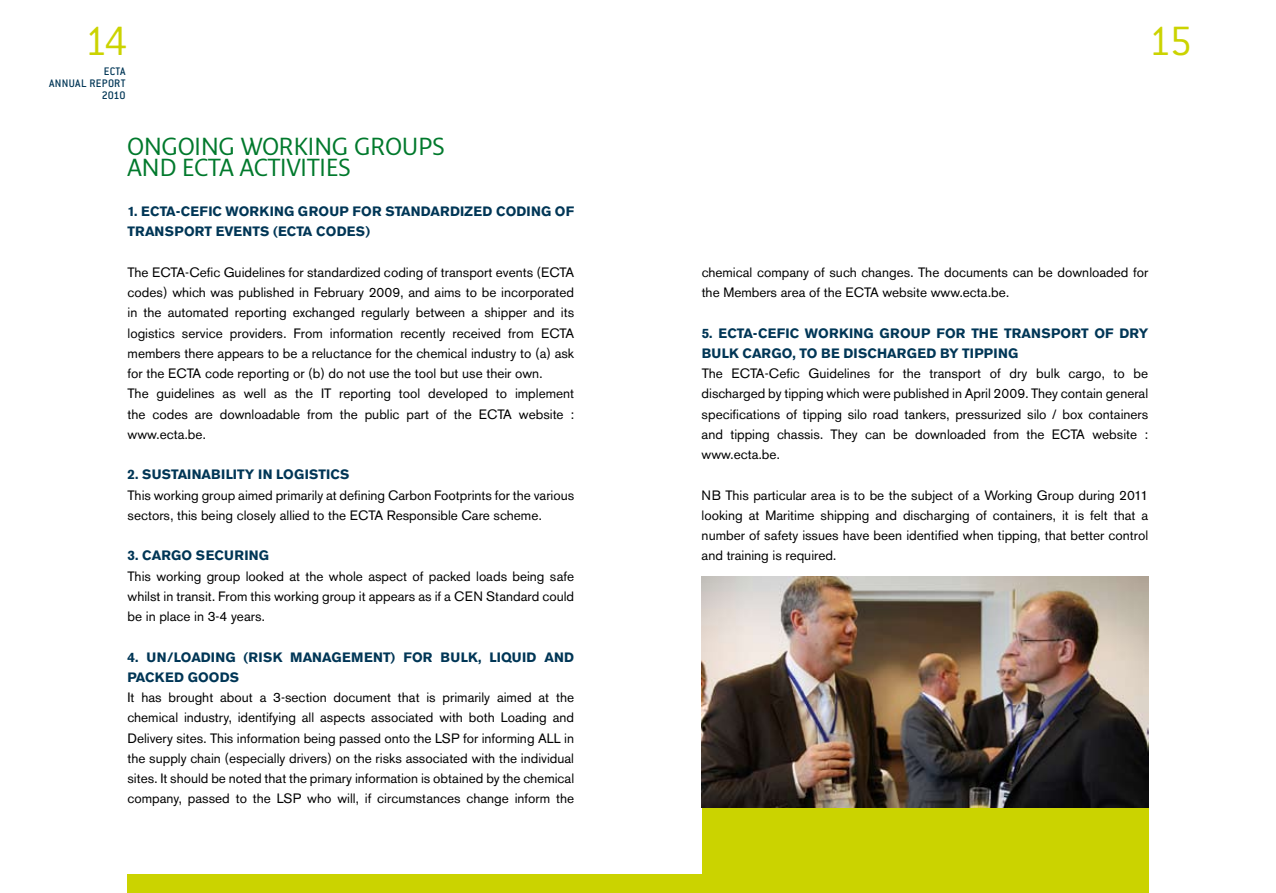
<style>
.page{position:relative;width:1276px;height:893px;background:#fff}
.page>*{position:absolute;margin:0;border:0;box-sizing:border-box;transform-origin:0 0}
.t1{font:300 45px "Conduit ITC";color:#cbd300}
.t2{font:24px/20.2px "Fresco Sans LF";color:#00792c}
.t3{font:13.5px/20.2px "Standard Grotesk BSK";color:#000;text-align:justify}
.t4{font:700 13.5px "Standard Grotesk BSK";letter-spacing:.015em;color:#003656}
.t5{font:500 12px/12px "Conduit ITC";letter-spacing:.02em;color:#003656;text-align:right}
</style>
<div class="page">
<div style="left:128px;top:875px;width:510px;height:18px;background:#cbd300"></div>
<div style="left:638px;top:875px;width:510px;height:18px;background:#cbd300"></div>
<div style="left:702px;top:670px;width:446px;height:223px;background:#cbd300"></div>
<img style="left:702px;top:576px;width:446px;height:232px">
<h1 class="t1" style="left:84px;top:16px;width:45px">14</h1>
<h1 class="t1" style="left:1148px;top:16px;width:45px">15</h1>
<p class="t5" style="left:49px;top:66px;width:78px">ECTA<br>ANNUAL REPORT<br>2010</p>
<h2 class="t2" style="left:128px;top:136px;width:319px">ONGOING WORKING GROUPS<br>AND ECTA</h2>
<h2 class="t2" style="left:240px;top:156px;width:112px">ACTIVITIES</h2>
<p class="t4" style="left:128px;top:203px;width:24px">1. ECTA</p>
<p class="t4" style="left:176px;top:203px;width:15px">-CEFIC</p>
<p class="t4" style="left:225px;top:203px;width:53px">WORKING</p>
<p class="t4" style="left:298px;top:203px;width:98px">GROUP FOR STANDA</p>
<p class="t4" style="left:440px;top:203px;width:20px">RDIZED</p>
<p class="t4" style="left:496px;top:203px;width:30px">CODING</p>
<p class="t4" style="left:555px;top:203px;width:20px">OF</p>
<p class="t4" style="left:128px;top:224px;width:29px">TRANSP</p>
<p class="t4" style="left:184px;top:224px;width:42px">ORT EVENTS</p>
<p class="t4" style="left:273px;top:224px;width:15px">(ECTA</p>
<p class="t4" style="left:316px;top:224px;width:31px">CODES</p>
<p class="t4" style="left:365px;top:224px;width:6px">)</p>
<p class="t3" style="left:128px;top:262px;width:448px;text-align:left">The ECTA-Cefic Guidelines for standardized coding of transport events (ECTA codes) which was published in February 2009, and aims to be incorporated in the automated reporting exchanged regularly between a shipper and its logistics service providers. From information recently received from ECTA members there appears to be a reluctance for the chemical industry to (a) ask for the ECTA code reporting or (b) do not use the tool but use their own.<br>The guidelines as well as the IT reporting tool developed to implement the codes are downloadable from the public part of the ECTA website : www.ecta.be.</p>
<p class="t4" style="left:128px;top:467px;width:43px">2. SUSTAINABILIT</p>
<p class="t4" style="left:245px;top:467px;width:58px">Y IN LOGISTICS</p>
<p class="t3" style="left:128px;top:485px;width:448px">This working group aimed primarily at defining Carbon Footprints for the various sectors, this being closely allied to the ECTA Responsible Care scheme.</p>
<p class="t4" style="left:128px;top:548px;width:79px">3. CARGO SEC</p>
<p class="t4" style="left:224px;top:548px;width:29px">URING</p>
<p class="t3" style="left:128px;top:566px;width:448px">This working group looked at the whole aspect of packed loads being safe whilst in transit. From this working group it appears as if a CEN Standard could be in place in 3-4 years.</p>
<p class="t4" style="left:128px;top:649px;width:74px">4. UN/LOADING</p>
<p class="t4" style="left:243px;top:649px;width:58px">(RISK MANAGEMENT</p>
<p class="t4" style="left:390px;top:649px;width:165px">) FOR BULK, LIQUID AND</p>
<p class="t4" style="left:127px;top:669px;width:10px">PAC</p>
<p class="t4" style="left:155px;top:669px;width:75px">KED GOODS</p>
<p class="t3" style="left:127px;top:687px;width:448px">It has brought about a 3-section document that is primarily aimed at the chemical industry, identifying all aspects associated with both Loading and Delivery sites. This information being passed onto the LSP for informing ALL in the supply chain (especially drivers) on the risks associated with the individual sites. It should be noted that the primary information is obtained by the chemical company, passed to the LSP who will, if circumstances change inform the</p>
<p class="t3" style="left:701px;top:262px;width:448px">chemical company of such changes. The documents can be downloaded for the Members area of the ECTA website www.ecta.be.</p>
<p class="t4" style="left:701px;top:325px;width:27px">5. ECTA</p>
<p class="t4" style="left:753px;top:325px;width:15px">-CEFIC</p>
<p class="t4" style="left:805px;top:325px;width:53px">WORKING</p>
<p class="t4" style="left:879px;top:325px;width:102px">GROUP FOR THE</p>
<p class="t4" style="left:1004px;top:325px;width:29px">TRANSP</p>
<p class="t4" style="left:1060px;top:325px;width:89px">ORT OF DRY</p>
<p class="t4" style="left:701px;top:345px;width:152px">BULK CARGO, TO BE DISCHA</p>
<p class="t4" style="left:897px;top:345px;width:21px">RGED</p>
<p class="t4" style="left:940px;top:345px;width:32px">BY TIPPING</p>
<p class="t3" style="left:701px;top:363px;width:448px">The ECTA-Cefic Guidelines for the transport of dry bulk cargo, to be discharged by tipping which were published in April 2009. They contain general specifications of tipping silo road tankers, pressurized silo / box containers and tipping chassis. They can be downloaded from the ECTA website : www.ecta.be.</p>
<p class="t3" style="left:701px;top:485px;width:448px">NB This particular area is to be the subject of a Working Group during 2011 looking at Maritime shipping and discharging of containers, it is felt that a number of safety issues have been identified when tipping, that better control and training is required.</p>
</div>
